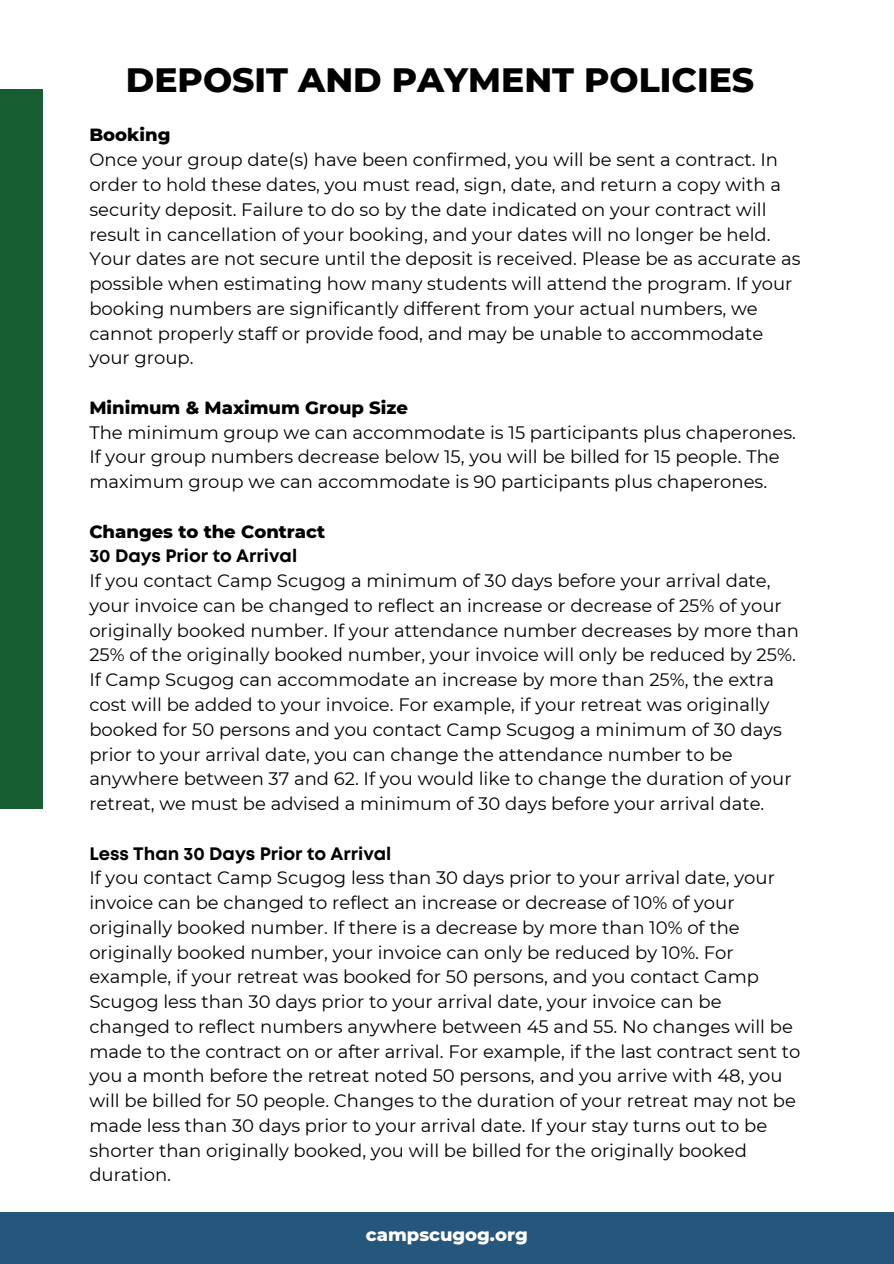
<style>
.page{position:relative;width:894px;height:1264px;background:#fff}
.page>*{position:absolute;margin:0;border:0;box-sizing:border-box;transform-origin:0 0}
.t1{font:800 34.5px "Montserrat";color:#000}
.t2{font:18px/24.8px "Montserrat";color:#000}
.t3{font:800 18px "Montserrat";color:#000}
.t4{font:700 18px "Mont";color:#000}
.t5{font:800 18px "Montserrat";color:#fff}
</style>
<div class="page">
<div style="left:0;top:1212px;width:893px;height:51px;background:#25577d"></div>
<div style="left:0;top:89px;width:43px;height:719px;background:#175f33"></div>
<p class="t1" style="left:126px;top:58px;width:629px">DEPOSIT AND PAYMENT POLICIES</p>
<h1 class="t3" style="left:89px;top:124px;width:83px">Booking</h1>
<p class="t2" style="left:89px;top:147px;width:712px">Once your group date(s) have been confirmed, you will be sent a contract. In order to hold these dates, you must read, sign, date, and return a copy with a security deposit. Failure to do so by the date indicated on your contract will result in cancellation of your booking, and your dates will no longer be held.<br>Your dates are not secure until the deposit is received. Please be as accurate as possible when estimating how many students will attend the program. If your booking numbers are significantly different from your actual numbers, we cannot properly staff or provide food, and may be unable to accommodate your group.</p>
<p class="t3" style="left:89px;top:396px;width:320px">Minimum &amp; Maximum Group Size</p>
<p class="t2" style="left:89px;top:420px;width:708px">The minimum group we can accommodate is 15 participants plus chaperones.<br>If your group numbers decrease below 15, you will be billed for 15 people. The maximum group we can accommodate is 90 participants plus chaperones.</p>
<p class="t3" style="left:89px;top:520px;width:237px">Changes to the Contract</p>
<p class="t4" style="left:89px;top:549px;width:209px">30 Days Prior to Arrival</p>
<p class="t2" style="left:89px;top:568px;width:711px">If you contact Camp Scugog a minimum of 30 days before your arrival date, your invoice can be changed to reflect an increase or decrease of 25% of your originally booked number. If your attendance number decreases by more than 25% of the originally booked number, your invoice will only be reduced by 25%.<br>If Camp Scugog can accommodate an increase by more than 25%, the extra cost will be added to your invoice. For example, if your retreat was originally booked for 50 persons and you contact Camp Scugog a minimum of 30 days prior to your arrival date, you can change the attendance number to be anywhere between 37 and 62. If you would like to change the duration of your retreat, we must be advised a minimum of 30 days before your arrival date.</p>
<p class="t4" style="left:89px;top:846px;width:303px">Less Than 30 Days Prior to Arrival</p>
<p class="t2" style="left:89px;top:865px;width:712px">If you contact Camp Scugog less than 30 days prior to your arrival date, your invoice can be changed to reflect an increase or decrease of 10% of your originally booked number. If there is a decrease by more than 10% of the originally booked number, your invoice can only be reduced by 10%. For example, if your retreat was booked for 50 persons, and you contact Camp Scugog less than 30 days prior to your arrival date, your invoice can be changed to reflect numbers anywhere between 45 and 55. No changes will be made to the contract on or after arrival. For example, if the last contract sent to you a month before the retreat noted 50 persons, and you arrive with 48, you will be billed for 50 people. Changes to the duration of your retreat may not be made less than 30 days prior to your arrival date. If your stay turns out to be shorter than originally booked, you will be billed for the originally booked duration.</p>
<h2 class="t5" style="left:366px;top:1223px;width:163px">campscugog.org</h2>
</div>
